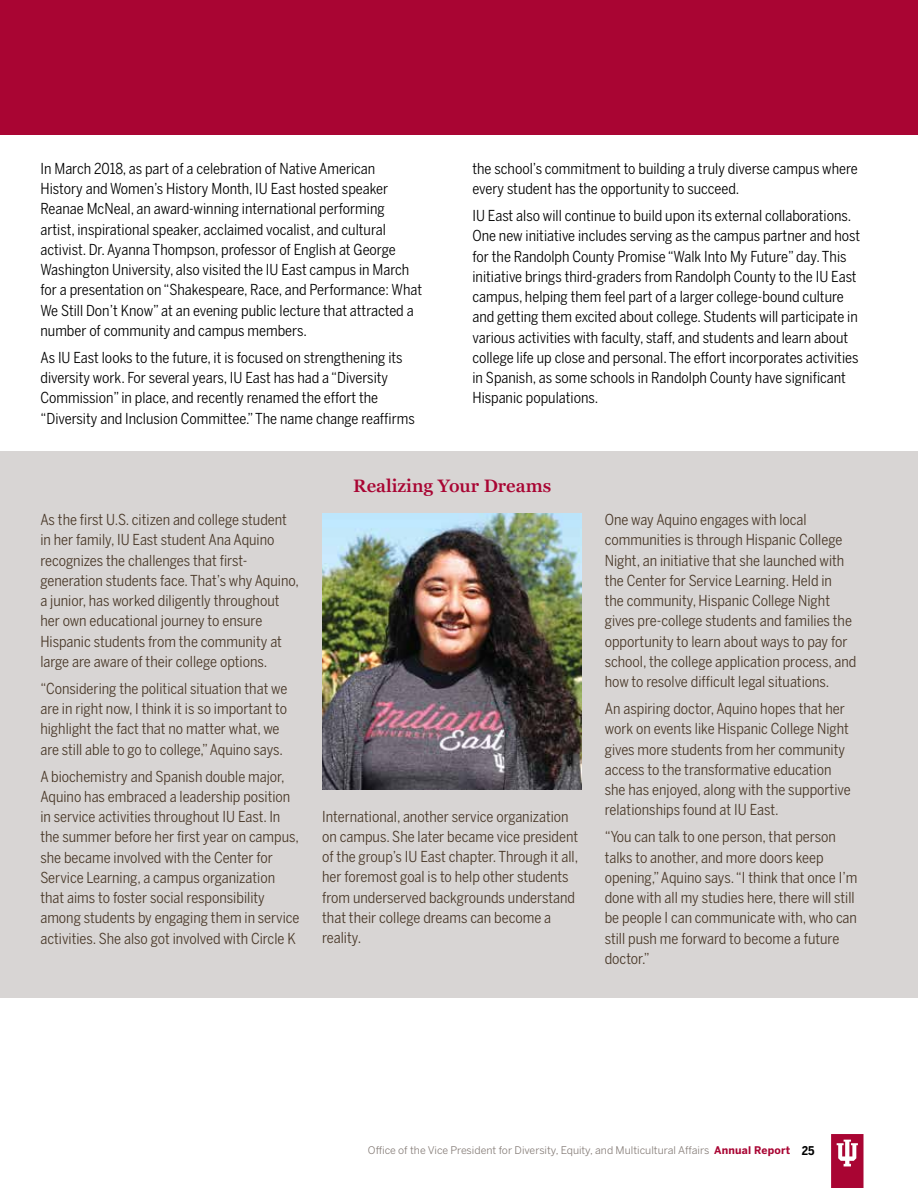
<style>
.page{position:relative;width:918px;height:1188px;background:#fff}
.page>*{position:absolute;margin:0;border:0;box-sizing:border-box;transform-origin:0 0}
.t1{font:600 18px "Georgia Pro";color:#a90533}
.t2{font:15px/20.2px "Benton Sans Cond";color:#493828}
.t3{font:15px/20.2px "Benton Sans Cond";color:#000}
.t4{font:700 12px "Benton Sans Cond";color:#000}
.t5{font:10.5px "Benton Sans";color:#867d78}
.s1{font-weight:700;color:#a90533}
</style>
<div class="page">
<svg style="left:831px;top:1134px;width:33px;height:54px"></svg>
<div style="left:0;top:0;width:918px;height:135px;background:#a90533"></div>
<div style="left:0;top:451px;width:918px;height:546px;background:#d8d5d4"></div>
<img style="left:322px;top:513px;width:259px;height:277px">
<p class="t3" style="left:40px;top:158px;width:383px">In March 2018, as part of a celebration of Native American<br>History and Women’s History Month, IU East hosted speaker Reanae McNeal, an award-winning international performing artist, inspirational speaker, acclaimed vocalist, and cultural activist. Dr. Ayanna Thompson, professor of English at George Washington University, also visited the IU East campus in March for a presentation on “Shakespeare, Race, and Performance: What We Still Don’t Know” at an evening public lecture that attracted a number of community and campus members.</p>
<p class="t3" style="left:40px;top:347px;width:376px">As IU East looks to the future, it is focused on strengthening its diversity work. For several years, IU East has had a “Diversity Commission” in place, and recently renamed the effort the “Diversity and Inclusion Committee.” The name change reaffirms</p>
<p class="t3" style="left:472px;top:158px;width:387px">the school’s commitment to building a truly diverse campus where every student has the opportunity to succeed.</p>
<p class="t3" style="left:472px;top:205px;width:389px">IU East also will continue to build upon its external collaborations.<br>One new initiative includes serving as the campus partner and host for the Randolph County Promise “Walk Into My Future” day. This initiative brings third-graders from Randolph County to the IU East campus, helping them feel part of a larger college-bound culture and getting them excited about college. Students will participate in various activities with faculty, staff, and students and learn about college life up close and personal. The effort incorporates activities in Spanish, as some schools in Randolph County have significant Hispanic populations.</p>
<p class="t2" style="left:40px;top:509px;width:260px">As the first U.S. citizen and college student in her family, IU East student Ana Aquino recognizes the challenges that first&shy;generation students face. That’s why Aquino, a junior, has worked diligently throughout her own educational journey to ensure Hispanic students from the community at large are aware of their college options.</p>
<p class="t2" style="left:40px;top:678px;width:249px">“Considering the political situation that we are in right now, I think it is so important to highlight the fact that no matter what, we are still able to go to college,” Aquino says.</p>
<p class="t2" style="left:40px;top:766px;width:261px">A biochemistry and Spanish double major, Aquino has embraced a leadership position in service activities throughout IU East. In the summer before her first year on campus, she became involved with the Center for Service Learning, a campus organization that aims to foster social responsibility among students by engaging them in service activities. She also got involved with Circle K</p>
<p class="t1" style="left:353px;top:476px;width:200px">Realizing Your Dreams</p>
<p class="t2" style="left:322px;top:806px;width:258px">International, another service organization on campus. She later became vice president of the group’s IU East chapter. Through it all, her foremost goal is to help other students from underserved backgrounds understand that their college dreams can become a reality.</p>
<p class="t2" style="left:605px;top:509px;width:253px">One way Aquino engages with local communities is through Hispanic College Night, an initiative that she launched with the Center for Service Learning. Held in<br>the community, Hispanic College Night gives pre-college students and families the opportunity to learn about ways to pay for school, the college application process, and how to resolve difficult legal situations.</p>
<p class="t2" style="left:605px;top:698px;width:247px">An aspiring doctor, Aquino hopes that her work on events like Hispanic College Night gives more students from her community access to the transformative education she has enjoyed, along with the supportive relationships found at IU East.</p>
<p class="t2" style="left:605px;top:827px;width:254px">“You can talk to one person, that person talks to another, and more doors keep opening,” Aquino says. “I think that once I’m done with all my studies here, there will still be people I can communicate with, who can still push me forward to become a future doctor.”</p>
<p class="t5" style="left:368px;top:1144px;width:424px">Office of the Vice President for Diversity, Equity, and Multicultural Affairs <span class="s1">Annual Report</span></p>
<p class="t4" style="left:802px;top:1144px;width:14px">25</p>
</div>
